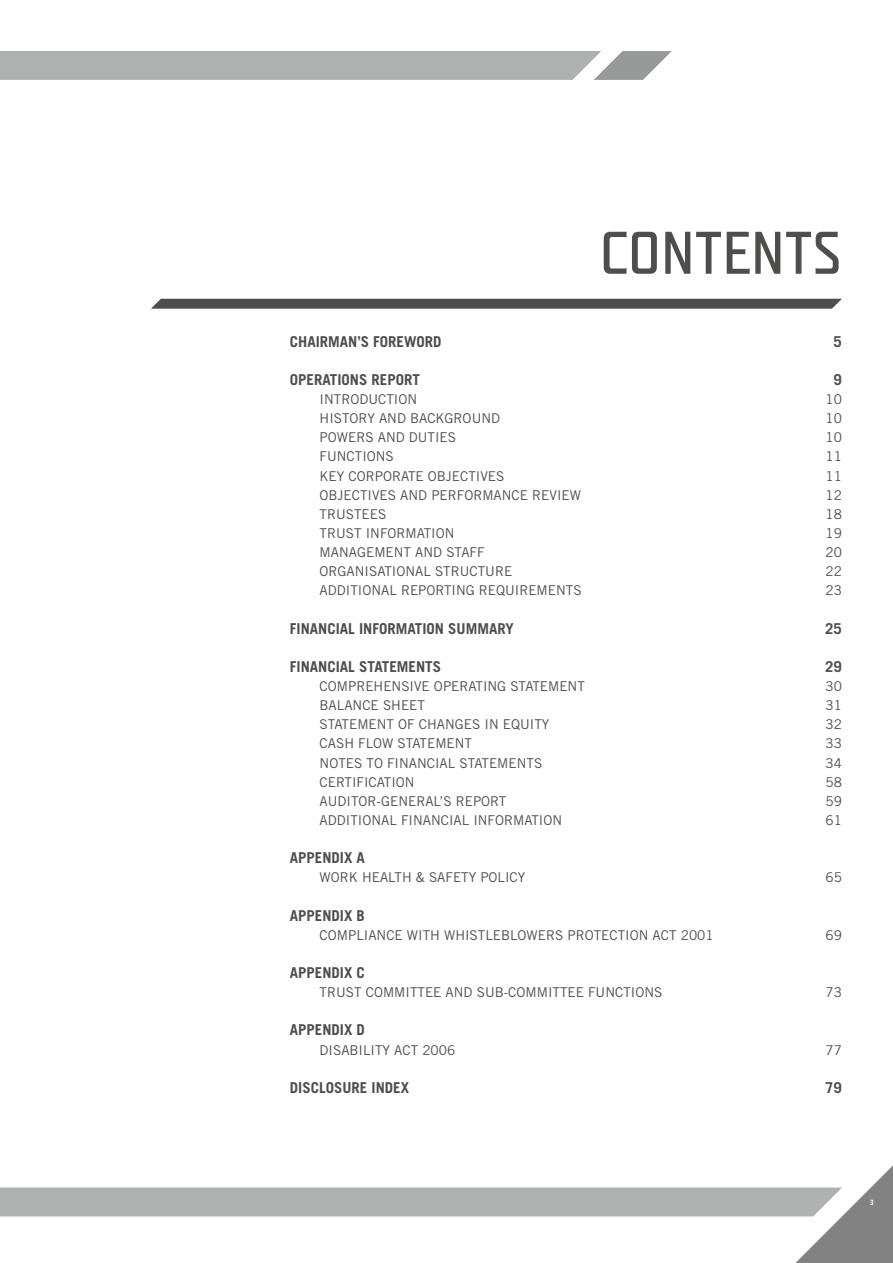
<style>
.page{position:relative;width:893px;height:1263px;background:#fff}
.page>*{position:absolute;margin:0;border:0;box-sizing:border-box;transform-origin:0 0}
.t1{font:60px "Teuton 24 Pro";color:#4e4e4d}
.t2{font:700 15px "Trade Gothic";color:#4e4e4d}
.t3{font:13.5px "Trade Gothic";color:#4e4e4d}
.t4{font:7.5px "Teuton 25 Pro";color:#fff}
</style>
<div class="page">
<svg style="left:0;top:1165px;width:893px;height:98px"></svg>
<svg style="left:0;top:51px;width:672px;height:29px;background:#b1b2b2"></svg>
<svg style="left:151px;top:299px;width:691px;height:10px;background:#565655"></svg>
<h1 class="t1" style="left:599px;top:223px;width:244px">CONTENTS</h1>
<p class="t2" style="left:290px;top:332px;width:153px">CHAIRMAN’S FOREWORD</p>
<p class="t2" style="left:834px;top:332px;width:10px">5</p>
<p class="t2" style="left:290px;top:370px;width:132px">OPERATIONS REPORT</p>
<p class="t2" style="left:834px;top:370px;width:10px">9</p>
<p class="t3" style="left:320px;top:391px;width:99px">INTRODUCTION</p>
<p class="t3" style="left:825px;top:391px;width:18px">10</p>
<p class="t3" style="left:320px;top:410px;width:182px">HISTORY AND BACKGROUND</p>
<p class="t3" style="left:825px;top:410px;width:18px">10</p>
<p class="t3" style="left:320px;top:429px;width:138px">POWERS AND DUTIES</p>
<p class="t3" style="left:825px;top:429px;width:18px">10</p>
<p class="t3" style="left:320px;top:448px;width:76px">FUNCTIONS</p>
<p class="t3" style="left:825px;top:448px;width:18px">11</p>
<p class="t3" style="left:320px;top:467px;width:186px">KEY CORPORATE OBJECTIVES</p>
<p class="t3" style="left:825px;top:467px;width:18px">11</p>
<p class="t3" style="left:320px;top:487px;width:263px">OBJECTIVES AND PERFORMANCE REVIEW</p>
<p class="t3" style="left:825px;top:487px;width:18px">12</p>
<p class="t3" style="left:320px;top:506px;width:68px">TRUSTEES</p>
<p class="t3" style="left:825px;top:506px;width:18px">18</p>
<p class="t3" style="left:320px;top:525px;width:136px">TRUST INFORMATION</p>
<p class="t3" style="left:825px;top:525px;width:18px">19</p>
<p class="t3" style="left:320px;top:544px;width:166px">MANAGEMENT AND STAFF</p>
<p class="t3" style="left:825px;top:544px;width:18px">20</p>
<p class="t3" style="left:320px;top:563px;width:194px">ORGANISATIONAL STRUCTURE</p>
<p class="t3" style="left:825px;top:563px;width:18px">22</p>
<p class="t3" style="left:320px;top:582px;width:264px">ADDITIONAL REPORTING REQUIREMENTS</p>
<p class="t3" style="left:825px;top:582px;width:18px">23</p>
<p class="t2" style="left:290px;top:619px;width:225px">FINANCIAL INFORMATION SUMMARY</p>
<p class="t2" style="left:825px;top:619px;width:18px">25</p>
<p class="t2" style="left:290px;top:657px;width:153px">FINANCIAL STATEMENTS</p>
<p class="t2" style="left:825px;top:657px;width:18px">29</p>
<p class="t3" style="left:320px;top:678px;width:267px">COMPREHENSIVE OPERATING STATEMENT</p>
<p class="t3" style="left:825px;top:678px;width:18px">30</p>
<p class="t3" style="left:320px;top:697px;width:107px">BALANCE SHEET</p>
<p class="t3" style="left:825px;top:697px;width:18px">31</p>
<p class="t3" style="left:320px;top:716px;width:231px">STATEMENT OF CHANGES IN EQUITY</p>
<p class="t3" style="left:825px;top:716px;width:18px">32</p>
<p class="t3" style="left:320px;top:735px;width:154px">CASH FLOW STATEMENT</p>
<p class="t3" style="left:825px;top:735px;width:18px">33</p>
<p class="t3" style="left:320px;top:755px;width:224px">NOTES TO FINANCIAL STATEMENTS</p>
<p class="t3" style="left:825px;top:755px;width:18px">34</p>
<p class="t3" style="left:320px;top:774px;width:97px">CERTIFICATION</p>
<p class="t3" style="left:825px;top:774px;width:18px">58</p>
<p class="t3" style="left:320px;top:793px;width:188px">AUDITOR-GENERAL’S REPORT</p>
<p class="t3" style="left:825px;top:793px;width:18px">59</p>
<p class="t3" style="left:320px;top:812px;width:244px">ADDITIONAL FINANCIAL INFORMATION</p>
<p class="t3" style="left:825px;top:812px;width:18px">61</p>
<p class="t2" style="left:290px;top:849px;width:77px">APPENDIX A</p>
<p class="t3" style="left:320px;top:869px;width:207px">WORK HEALTH &amp; SAFETY POLICY</p>
<p class="t3" style="left:825px;top:869px;width:18px">65</p>
<p class="t2" style="left:290px;top:906px;width:77px">APPENDIX B</p>
<p class="t3" style="left:320px;top:927px;width:396px">COMPLIANCE WITH WHISTLEBLOWERS PROTECTION ACT 2001</p>
<p class="t3" style="left:825px;top:927px;width:18px">69</p>
<p class="t2" style="left:290px;top:963px;width:77px">APPENDIX C</p>
<p class="t3" style="left:320px;top:984px;width:344px">TRUST COMMITTEE AND SUB-COMMITTEE FUNCTIONS</p>
<p class="t3" style="left:825px;top:984px;width:18px">73</p>
<p class="t2" style="left:290px;top:1021px;width:77px">APPENDIX D</p>
<p class="t3" style="left:320px;top:1042px;width:137px">DISABILITY ACT 2006</p>
<p class="t3" style="left:825px;top:1042px;width:18px">77</p>
<p class="t2" style="left:290px;top:1078px;width:121px">DISCLOSURE INDEX</p>
<p class="t2" style="left:825px;top:1078px;width:18px">79</p>
<p class="t4" style="left:870px;top:1199px;width:5px">3</p>
</div>
